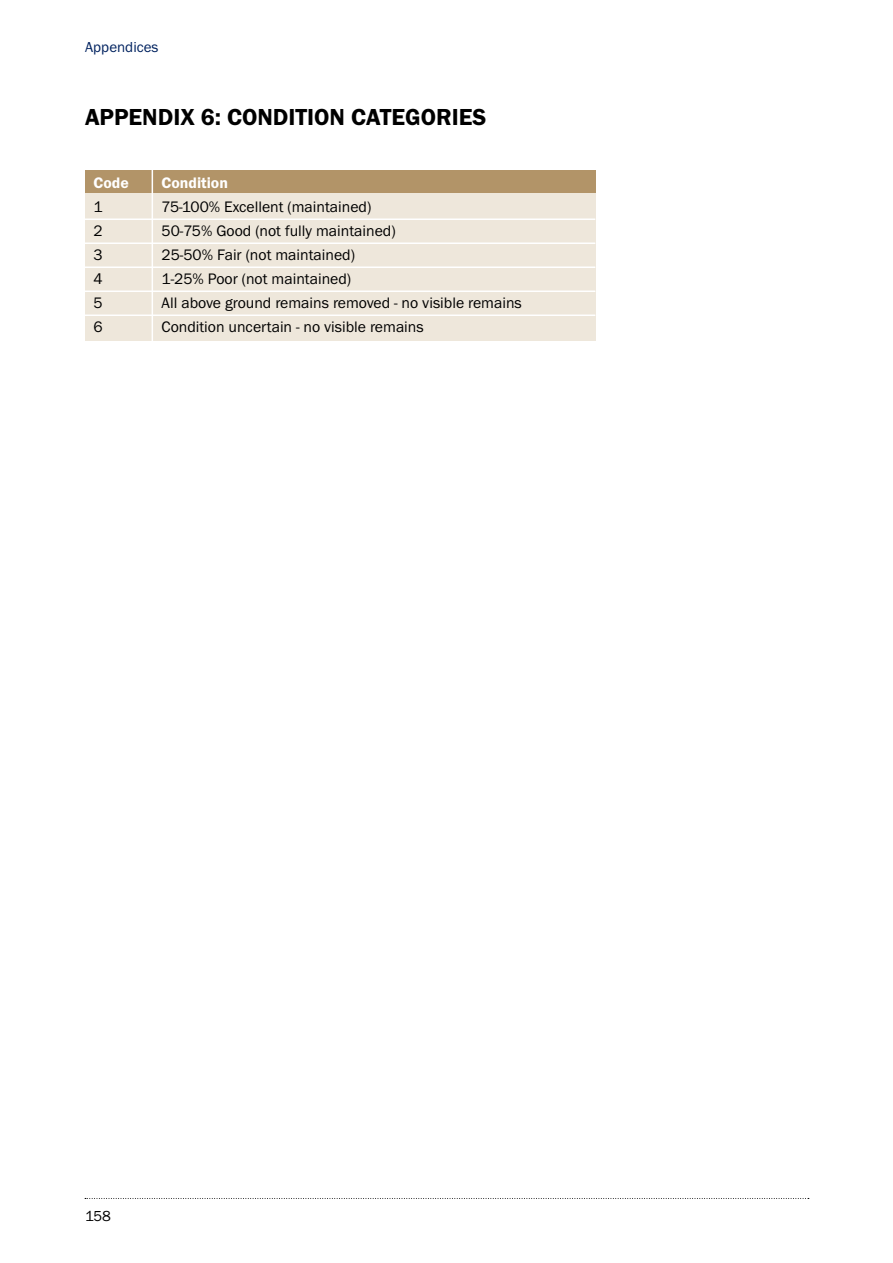
<style>
.page{position:relative;width:893px;height:1263px;background:#fff}
.page>*{position:absolute;margin:0;border:0;box-sizing:border-box;transform-origin:0 0}
.t1{font:600 24px "Franklin Got ITC";color:#000}
.t2{font:15.75px "Franklin Got ITC";color:#000}
.t3{font:600 15.75px "Franklin Got ITC";color:#fff}
.t4{font:15px "Franklin Got ITC";color:#00225f}
.t5{font:15px "Franklin Got ITC";color:#000}
</style>
<div class="page">
<svg style="left:85px;top:1198px;width:724px;height:1px"></svg>
<div style="left:85px;top:185px;width:510px;height:156px;background:#eee7db"></div>
<div style="left:85px;top:170px;width:510px;height:22px;background:#b29468"></div>
<hr style="left:152px;top:167px;width:1px;height:180px;background:#fff">
<hr style="left:81px;top:218px;width:514px;height:2px;background:#fff">
<hr style="left:81px;top:242px;width:514px;height:2px;background:#fff">
<hr style="left:81px;top:266px;width:514px;height:2px;background:#fff">
<hr style="left:81px;top:290px;width:514px;height:2px;background:#fff">
<hr style="left:81px;top:314px;width:514px;height:2px;background:#fff">
<p class="t4" style="left:85px;top:38px;width:75px">Appendices</p>
<h1 class="t1" style="left:85px;top:103px;width:30px">APPEN</h1>
<h1 class="t1" style="left:158px;top:103px;width:330px">DIX 6: CONDITION CATEGORIES</h1>
<p class="t3" style="left:94px;top:174px;width:37px">CODE</p>
<p class="t3" style="left:162px;top:174px;width:68px">CONDITION</p>
<p class="t2" style="left:94px;top:198px;width:11px">1</p>
<p class="t2" style="left:162px;top:198px;width:211px">75-100% Excellent (maintained)</p>
<p class="t2" style="left:94px;top:222px;width:11px">2</p>
<p class="t2" style="left:162px;top:222px;width:236px">50-75% Good (not fully maintained)</p>
<p class="t2" style="left:94px;top:246px;width:11px">3</p>
<p class="t2" style="left:162px;top:246px;width:195px">25-50% Fair (not maintained)</p>
<p class="t2" style="left:94px;top:270px;width:11px">4</p>
<p class="t2" style="left:162px;top:270px;width:191px">1-25% Poor (not maintained)</p>
<p class="t2" style="left:94px;top:294px;width:11px">5</p>
<p class="t2" style="left:162px;top:294px;width:362px">All above ground remains removed - no visible remains</p>
<p class="t2" style="left:94px;top:318px;width:11px">6</p>
<p class="t2" style="left:162px;top:318px;width:264px">Condition uncertain - no visible remains</p>
<p class="t5" style="left:85px;top:1207px;width:28px">158</p>
</div>
